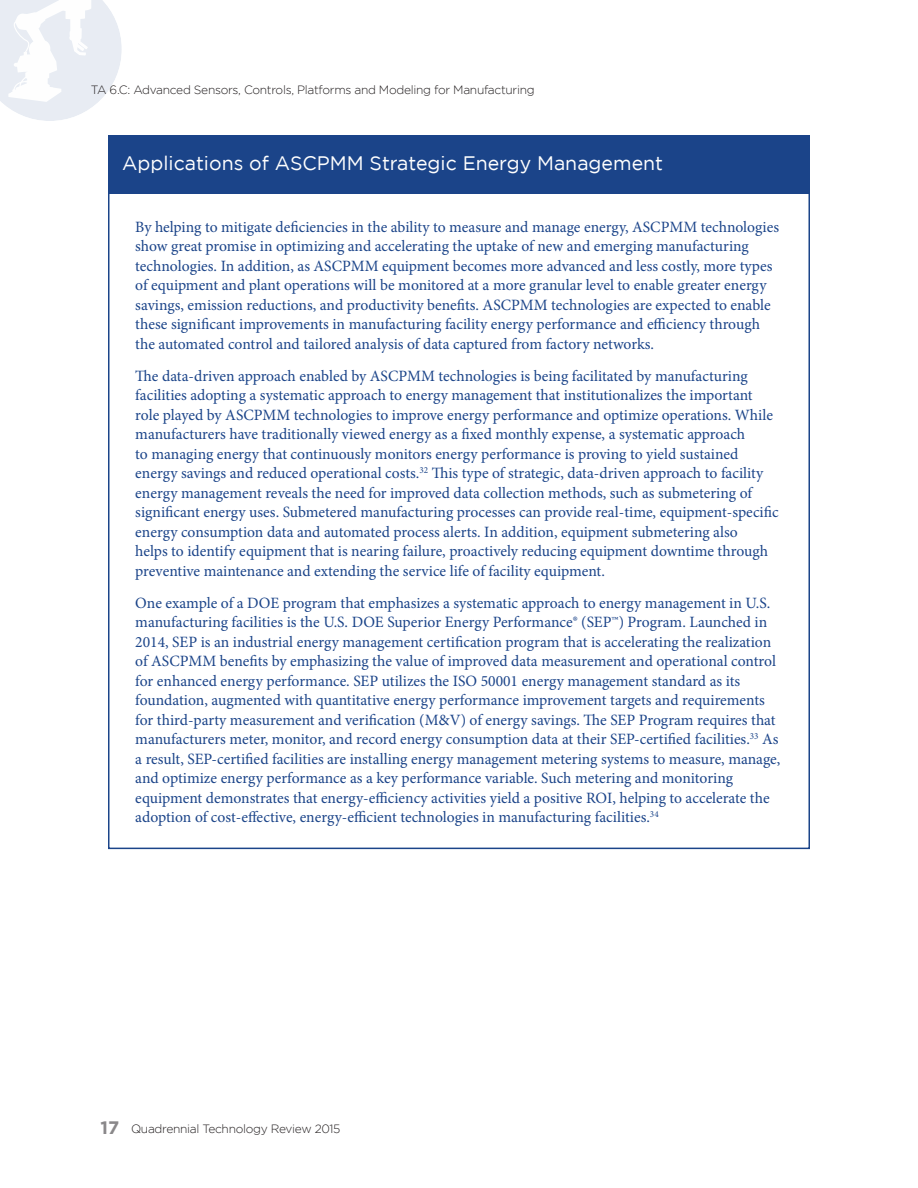
<style>
.page{position:relative;width:918px;height:1188px;background:#fff}
.page>*{position:absolute;margin:0;border:0;box-sizing:border-box;transform-origin:0 0}
.Sidebar_header{font:19.5px "Gotham";color:#fff}
.Sidebar_body_text{font:15.75px/19.5px "Minion Pro";color:#1b4489}
.t1{font:300 12px "Gotham";letter-spacing:-.025em;color:#231f20}
.s1{font-weight:700;font-size:18px;color:#8a888a}
</style>
<div class="page">
<svg style="left:0;top:0;width:122px;height:121px"></svg>
<div style="left:108px;top:136px;width:702px;height:57px;background:#1b4489"></div>
<p class="t1" style="left:91px;top:83px;width:446px">TA 6.C: Advanced Sensors, Controls, Platforms and Modeling for Manufacturing</p>
<p class="Sidebar_header" style="left:122px;top:152px;width:542px">Applications of ASCPMM Strategic Energy Management</p>
<p class="Sidebar_body_text" style="left:135px;top:217px;width:645px">By helping to mitigate deficiencies in the ability to measure and manage energy, ASCPMM technologies show great promise in optimizing and accelerating the uptake of new and emerging manufacturing technologies. In addition, as ASCPMM equipment becomes more advanced and less costly, more types of equipment and plant operations will be monitored at a more granular level to enable greater energy savings, emission reductions, and productivity benefits. ASCPMM technologies are expected to enable these significant improvements in manufacturing facility energy performance and efficiency through the automated control and tailored analysis of data captured from factory networks.</p>
<p class="Sidebar_body_text" style="left:135px;top:366px;width:645px">The data-driven approach enabled by ASCPMM technologies is being facilitated by manufacturing facilities adopting a systematic approach to energy management that institutionalizes the important role played by ASCPMM technologies to improve energy performance and optimize operations. While manufacturers have traditionally viewed energy as a fixed monthly expense, a systematic approach<br>to managing energy that continuously monitors energy performance is proving to yield sustained energy savings and reduced operational costs.<sup>32</sup> This type of strategic, data-driven approach to facility energy management reveals the need for improved data collection methods, such as submetering of significant energy uses. Submetered manufacturing processes can provide real-time, equipment-specific energy consumption data and automated process alerts. In addition, equipment submetering also<br>helps to identify equipment that is nearing failure, proactively reducing equipment downtime through preventive maintenance and extending the service life of facility equipment.</p>
<p class="Sidebar_body_text" style="left:135px;top:593px;width:646px">One example of a DOE program that emphasizes a systematic approach to energy management in U.S. manufacturing facilities is the U.S. DOE Superior Energy Performance® (SEP™) Program. Launched in 2014, SEP is an industrial energy management certification program that is accelerating the realization of ASCPMM benefits by emphasizing the value of improved data measurement and operational control for enhanced energy performance. SEP utilizes the ISO 50001 energy management standard as its foundation, augmented with quantitative energy performance improvement targets and requirements for third-party measurement and verification (M&amp;V) of energy savings. The SEP Program requires that manufacturers meter, monitor, and record energy consumption data at their SEP-certified facilities.<sup>33</sup> As a result, SEP-certified facilities are installing energy management metering systems to measure, manage, and optimize energy performance as a key performance variable. Such metering and monitoring equipment demonstrates that energy-efficiency activities yield a positive ROI, helping to accelerate the adoption of cost-effective, energy-efficient technologies in manufacturing facilities.<sup>34</sup></p>
<p class="t1" style="left:101px;top:1122px;width:242px"><span class="s1">17</span> Quadrennial Technology Review 2015</p>
</div>
